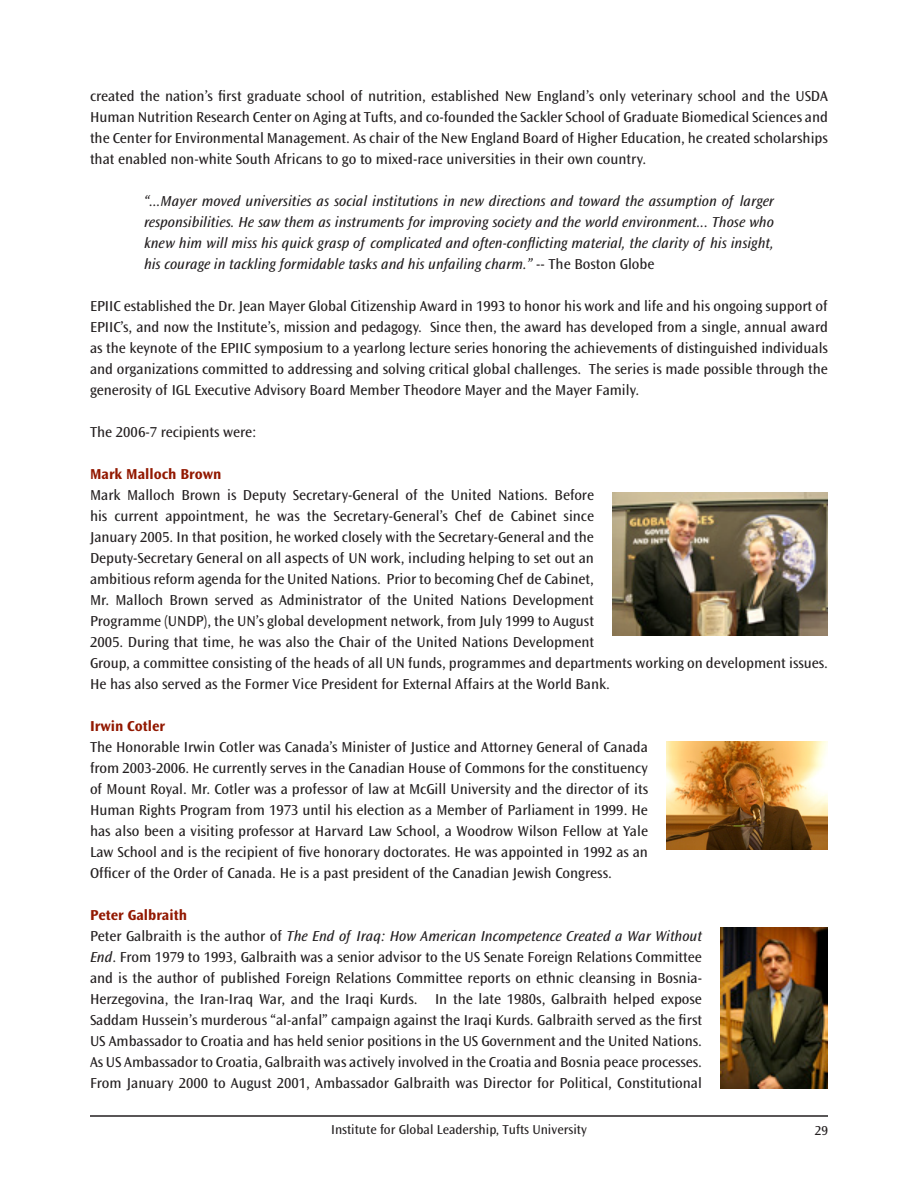
<style>
.page{position:relative;width:918px;height:1188px;background:#fff}
.page>*{position:absolute;margin:0;border:0;box-sizing:border-box;transform-origin:0 0}
.t1{font:15px/21px "Ocean Sans Std";color:#231f20;text-align:justify}
.t2{font:italic 15px/21px "Ocean Sans Std";color:#231f20;text-align:justify}
.t3{font:700 15px "Ocean Sans Std";color:#921800}
.t4{font:13.5px "Ocean Sans Std";color:#231f20}
.s1{font-style:normal}
.s2{font-weight:700;color:#921800}
.s3{font-style:italic}
</style>
<div class="page">
<hr style="left:90px;top:1115px;width:738px;height:2px;background:#231f20">
<img style="left:612px;top:492px;width:216px;height:144px">
<img style="left:666px;top:741px;width:162px;height:108px">
<img style="left:720px;top:927px;width:108px;height:162px">
<p class="t1" style="left:90px;top:86px;width:740px">created the nation’s first graduate school of nutrition, established New England’s only veterinary school and the USDA Human Nutrition Research Center on Aging at Tufts, and co-founded the Sackler School of Graduate Biomedical Sciences and the Center for Environmental Management. As chair of the New England Board of Higher Education, he created scholarships that enabled non-white South Africans to go to mixed-race universities in their own country.</p>
<p class="t2" style="left:144px;top:191px;width:632px">“...Mayer moved universities as social institutions in new directions and toward the assumption of larger responsibilities. He saw them as instruments for improving society and the world environment... Those who knew him will miss his quick grasp of complicated and often-conflicting material, the clarity of his insight, his courage in tackling formidable tasks and his unfailing charm.” <span class="s1">-- The Boston Globe</span></p>
<p class="t1" style="left:90px;top:296px;width:739px">EPIIC established the Dr. Jean Mayer Global Citizenship Award in 1993 to honor his work and life and his ongoing support of EPIIC’s, and now the Institute’s, mission and pedagogy. Since then, the award has developed from a single, annual award as the keynote of the EPIIC symposium to a yearlong lecture series honoring the achievements of distinguished individuals and organizations committed to addressing and solving critical global challenges. The series is made possible through the generosity of IGL Executive Advisory Board Member Theodore Mayer and the Mayer Family.</p>
<p class="t1" style="left:90px;top:422px;width:168px">The 2006-7 recipients were:</p>
<p class="t3" style="left:90px;top:466px;width:133px">Mark Malloch Brown</p>
<p class="t1" style="left:90px;top:485px;width:740px;text-align:left">Mark Malloch Brown is Deputy Secretary-General of the United Nations. Before<br>his current appointment, he was the Secretary-General’s Chef de Cabinet since<br>January 2005. In that position, he worked closely with the Secretary-General and the<br>Deputy-Secretary General on all aspects of UN work, including helping to set out an<br>ambitious reform agenda for the United Nations. Prior to becoming Chef de Cabinet,<br>Mr. Malloch Brown served as Administrator of the United Nations Development<br>Programme (UNDP), the UN’s global development network, from July 1999 to August<br>2005. During that time, he was also the Chair of the United Nations Development<br>Group, a committee consisting of the heads of all UN funds, programmes and departments working on development issues.<br>He has also served as the Former Vice President for External Affairs at the World Bank.</p>
<p class="t3" style="left:90px;top:718px;width:77px">Irwin Cotler</p>
<p class="t1" style="left:90px;top:737px;width:560px">The Honorable Irwin Cotler was Canada’s Minister of Justice and Attorney General of Canada from 2003-2006. He currently serves in the Canadian House of Commons for the constituency of Mount Royal. Mr. Cotler was a professor of law at McGill University and the director of its Human Rights Program from 1973 until his election as a Member of Parliament in 1999. He has also been a visiting professor at Harvard Law School, a Woodrow Wilson Fellow at Yale Law School and is the recipient of five honorary doctorates. He was appointed in 1992 as an Officer of the Order of Canada. He is a past president of the Canadian Jewish Congress.</p>
<p class="t1" style="left:90px;top:905px;width:614px;text-align:left"><span class="s2">Peter Galbraith<br></span>Peter Galbraith is the author of <span class="s3">The End of Iraq: How American Incompetence Created a War Without End</span>. From 1979 to 1993, Galbraith was a senior advisor to the US Senate Foreign Relations Committee and is the author of published Foreign Relations Committee reports on ethnic cleansing in Bosnia-Herzegovina, the Iran-Iraq War, and the Iraqi Kurds. In the late 1980s, Galbraith helped expose Saddam Hussein’s murderous “al-anfal” campaign against the Iraqi Kurds. Galbraith served as the first US Ambassador to Croatia and has held senior positions in the US Government and the United Nations.<br>As US Ambassador to Croatia, Galbraith was actively involved in the Croatia and Bosnia peace processes.<br>From January 2000 to August 2001, Ambassador Galbraith was Director for Political, Constitutional</p>
<p class="t4" style="left:331px;top:1122px;width:257px">Institute for Global Leadership, Tufts University</p>
<p class="t4" style="left:815px;top:1123px;width:15px">29</p>
</div>
